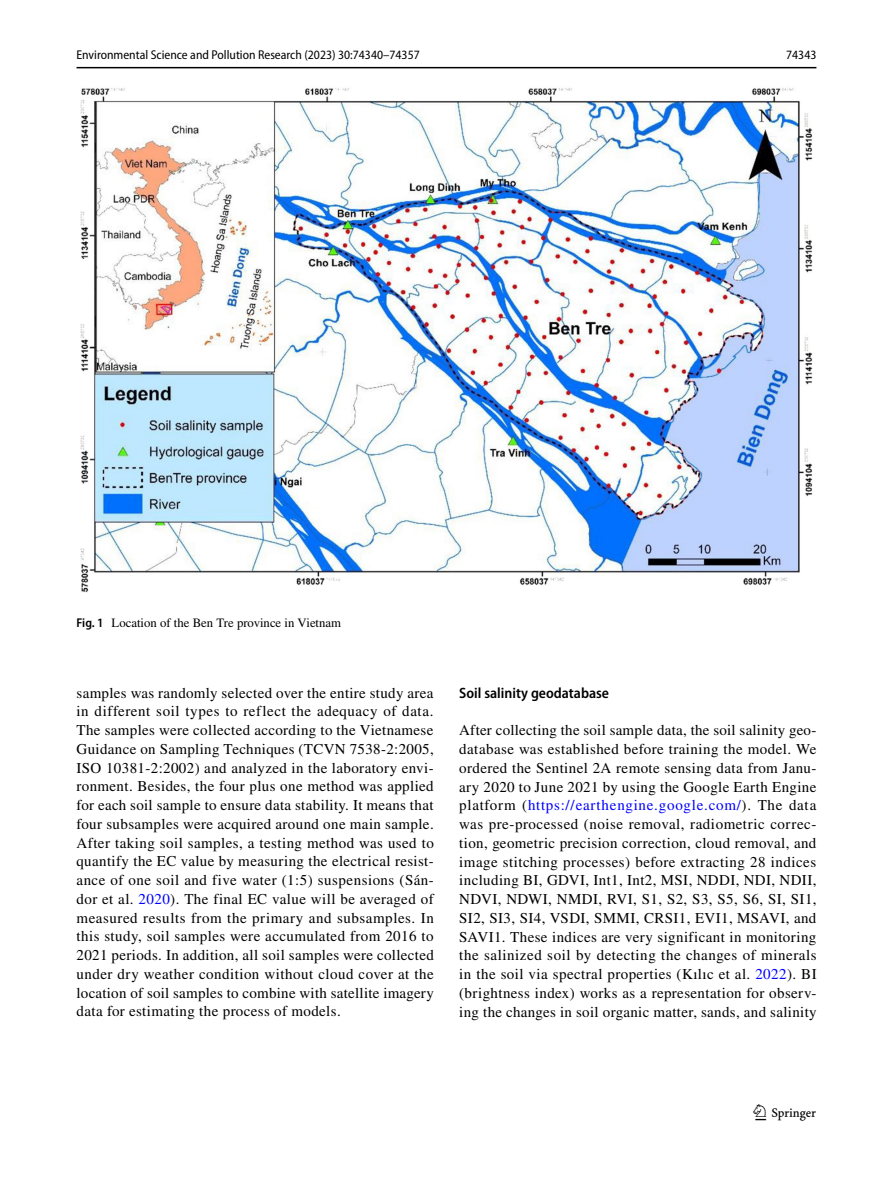
<style>
.page{position:relative;width:893px;height:1187px;background:#fff}
.page>*{position:absolute;margin:0;border:0;box-sizing:border-box;transform-origin:0 0}
.t1{font:22.5px "Springnew Regular 2";color:#000}
.t2{font:15px/18.8px "STIX";letter-spacing:.02em;color:#000;text-align:justify}
.t3{font:600 semi-condensed 15px "Myriad Pro";color:#000}
.t4{font:semi-condensed 12.75px "Myriad Pro";color:#000}
.t5{font:12.75px "STIX";color:#000}
.s1{font-family:"Myriad Pro";font-weight:600;font-stretch:semi-condensed}
.s2{color:#00f}
</style>
<div class="page">
<hr style="left:77px;top:67px;width:739px;height:1px;background:#000">
<img style="left:81px;top:88px;width:731px;height:504px">
<p class="t4" style="left:77px;top:48px;width:345px">Environmental Science and Pollution Research (2023) 30:74340–74357</p>
<p class="t4" style="left:786px;top:48px;width:32px">74343</p>
<p class="t5" style="left:77px;top:614px;width:266px"><span class="s1">Fig. 1</span> Location of the Ben Tre province in Vietnam</p>
<p class="t2" style="left:77px;top:684px;width:359px">samples was randomly selected over the entire study area in different soil types to reflect the adequacy of data.<br>The samples were collected according to the Vietnamese Guidance on Sampling Techniques (TCVN 7538-2:2005, ISO 10381-2:2002) and analyzed in the laboratory envi&shy;ronment. Besides, the four plus one method was applied for each soil sample to ensure data stability. It means that four subsamples were acquired around one main sample.<br>After taking soil samples, a testing method was used to quantify the EC value by measuring the electrical resist&shy;ance of one soil and five water (1:5) suspensions (Sán&shy;dor et al. <span class="s2">2020</span>). The final EC value will be averaged of measured results from the primary and subsamples. In this study, soil samples were accumulated from 2016 to 2021 periods. In addition, all soil samples were collected under dry weather condition without cloud cover at the location of soil samples to combine with satellite imagery data for estimating the process of models.</p>
<p class="t3" style="left:459px;top:684px;width:151px">Soil salinity geodatabase</p>
<p class="t2" style="left:459px;top:721px;width:359px">After collecting the soil sample data, the soil salinity geo&shy;database was established before training the model. We ordered the Sentinel 2A remote sensing data from Janu&shy;ary 2020 to June 2021 by using the Google Earth Engine platform (<span class="s2">https://earthengine.google.com/</span>). The data was pre-processed (noise removal, radiometric correc&shy;tion, geometric precision correction, cloud removal, and image stitching processes) before extracting 28 indices including BI, GDVI, Int1, Int2, MSI, NDDI, NDI, NDII, NDVI, NDWI, NMDI, RVI, S1, S2, S3, S5, S6, SI, SI1, SI2, SI3, SI4, VSDI, SMMI, CRSI1, EVI1, MSAVI, and SAVI1. These indices are very significant in monitoring the salinized soil by detecting the changes of minerals in the soil via spectral properties (Kılıc et al. <span class="s2">2022</span>). BI (brightness index) works as a representation for observ&shy;ing the changes in soil organic matter, sands, and salinity</p>
<h1 class="t1" style="left:755px;top:1104px;width:62px">1 3</h1>
</div>
